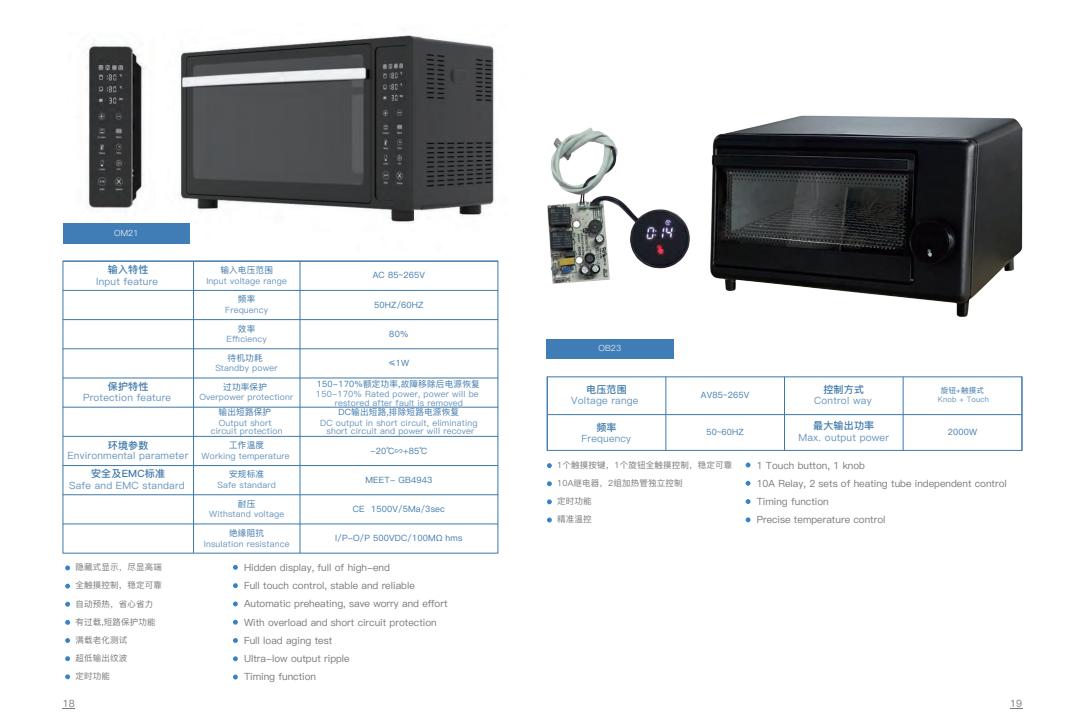
<style>
.page{position:relative;width:1066px;height:726px;background:#fff}
.page>*{position:absolute;margin:0;border:0;box-sizing:border-box;transform-origin:0 0}
.t1{font:10px "Ping Fang SC Medium";letter-spacing:.02em;color:rgb(62 120 170/.8)}
.t2{font:10px "Ping Fang SC Bold";letter-spacing:.02em;color:#3e78aa}
.t3{font:10px "Ping Fang SC Medium";color:#767a7d}
.t4{font:9.9px/18.2px "Ping Fang SC Medium";color:#767a7d}
.t5{font:8.6px/8.5px "Ping Fang SC Medium";letter-spacing:.02em;color:rgb(62 120 170/.8);text-align:center}
.t6{font:8.6px "Ping Fang SC Medium";letter-spacing:.02em;color:#3e78aa}
.t7{font:8.5px/18.2px "Ping Fang SC Medium";letter-spacing:.02em;color:#767a7d}
.t8{font:8.5px "Ping Fang SC Regular";letter-spacing:.02em;color:#fff}
.t9{font:8.5px "Ping Fang SC Medium";letter-spacing:.02em;color:#3e78aa}
.t10{font:7.6px "Ping Fang SC Medium";letter-spacing:.02em;color:rgb(62 120 170/.8)}
.t11{font:7.6px "Ping Fang SC Medium";color:#3e78aa}
</style>
<div class="page">
<img style="left:163px;top:35px;width:332px;height:209px">
<img style="left:87px;top:41px;width:59px;height:171px">
<div style="left:63px;top:224px;width:127px;height:19px;background:#407cb5"></div>
<svg style="left:65px;top:565px;width:5px;height:5px"></svg>
<svg style="left:65px;top:583px;width:5px;height:5px"></svg>
<svg style="left:65px;top:602px;width:5px;height:4px"></svg>
<svg style="left:65px;top:620px;width:5px;height:5px"></svg>
<svg style="left:65px;top:638px;width:5px;height:5px"></svg>
<svg style="left:65px;top:656px;width:5px;height:5px"></svg>
<svg style="left:65px;top:674px;width:5px;height:5px"></svg>
<svg style="left:233px;top:565px;width:5px;height:5px"></svg>
<svg style="left:233px;top:583px;width:5px;height:5px"></svg>
<svg style="left:233px;top:601px;width:5px;height:5px"></svg>
<svg style="left:233px;top:619px;width:5px;height:5px"></svg>
<svg style="left:233px;top:638px;width:5px;height:5px"></svg>
<svg style="left:233px;top:656px;width:5px;height:5px"></svg>
<svg style="left:233px;top:674px;width:5px;height:5px"></svg>
<hr style="left:63px;top:290px;width:435px;height:1px;background:#3e78aa">
<hr style="left:63px;top:319px;width:435px;height:1px;background:#3e78aa">
<hr style="left:63px;top:348px;width:435px;height:1px;background:#3e78aa">
<hr style="left:63px;top:378px;width:435px;height:1px;background:#3e78aa">
<hr style="left:63px;top:407px;width:435px;height:1px;background:#3e78aa">
<hr style="left:63px;top:436px;width:435px;height:1px;background:#3e78aa">
<hr style="left:63px;top:465px;width:435px;height:1px;background:#3e78aa">
<hr style="left:63px;top:494px;width:435px;height:1px;background:#3e78aa">
<hr style="left:63px;top:523px;width:435px;height:1px;background:#3e78aa">
<hr style="left:63px;top:553px;width:435px;height:1px;background:#3e78aa">
<hr style="left:193px;top:261px;width:1px;height:292px;background:#3e78aa">
<hr style="left:63px;top:261px;width:1px;height:292px;background:#3e78aa">
<hr style="left:300px;top:261px;width:1px;height:292px;background:#3e78aa">
<hr style="left:498px;top:261px;width:1px;height:292px;background:#3e78aa">
<hr style="left:63px;top:261px;width:435px;height:1px;background:#3e78aa">
<svg style="left:63px;top:708px;width:12px;height:1px"></svg>
<svg style="left:1010px;top:708px;width:12px;height:1px"></svg>
<div style="left:547px;top:339px;width:126px;height:19px;background:#407cb5"></div>
<svg style="left:547px;top:463px;width:5px;height:5px"></svg>
<svg style="left:547px;top:481px;width:5px;height:5px"></svg>
<svg style="left:547px;top:499px;width:5px;height:5px"></svg>
<svg style="left:547px;top:517px;width:5px;height:5px"></svg>
<svg style="left:746px;top:462px;width:4px;height:5px"></svg>
<svg style="left:746px;top:481px;width:4px;height:5px"></svg>
<svg style="left:746px;top:499px;width:4px;height:5px"></svg>
<svg style="left:746px;top:517px;width:4px;height:5px"></svg>
<div style="left:547px;top:376px;width:475px;height:75px;border:1px solid #3e78aa"></div>
<hr style="left:547px;top:414px;width:475px;height:1px;background:#3e78aa">
<hr style="left:665px;top:377px;width:1px;height:73px;background:#3e78aa">
<hr style="left:547px;top:377px;width:1px;height:73px;background:#3e78aa">
<hr style="left:784px;top:377px;width:1px;height:73px;background:#3e78aa">
<hr style="left:903px;top:377px;width:1px;height:73px;background:#3e78aa">
<hr style="left:1021px;top:377px;width:1px;height:73px;background:#3e78aa">
<img style="left:547px;top:127px;width:101px;height:157px">
<img style="left:648px;top:115px;width:375px;height:242px">
<p class="t8" style="left:114px;top:229px;width:26px">OM21</p>
<p class="t2" style="left:108px;top:263px;width:42px">输入特性</p>
<p class="t1" style="left:96px;top:275px;width:63px">Input feature</p>
<p class="t6" style="left:220px;top:265px;width:54px">输入电压范围</p>
<p class="t5" style="left:206px;top:276px;width:82px">Input voltage range</p>
<p class="t6" style="left:373px;top:270px;width:54px">AC 85~265V</p>
<p class="t6" style="left:238px;top:294px;width:19px">频率</p>
<p class="t5" style="left:225px;top:305px;width:44px">Frequency</p>
<p class="t6" style="left:374px;top:299px;width:51px">50HZ/60HZ</p>
<p class="t6" style="left:238px;top:323px;width:19px">效率</p>
<p class="t5" style="left:227px;top:335px;width:42px">Efficiency</p>
<p class="t6" style="left:389px;top:329px;width:21px">80%</p>
<p class="t6" style="left:228px;top:352px;width:37px">待机功耗</p>
<p class="t5" style="left:215px;top:364px;width:64px">Standby power</p>
<p class="t6" style="left:389px;top:358px;width:22px">≤1W</p>
<p class="t2" style="left:108px;top:380px;width:42px">保护特性</p>
<p class="t1" style="left:83px;top:392px;width:90px">Protection feature</p>
<p class="t2" style="left:108px;top:439px;width:42px">环境参数</p>
<p class="t1" style="left:67px;top:450px;width:122px">Environmental parameter</p>
<p class="t6" style="left:223px;top:382px;width:45px">过功率保护</p>
<p class="t5" style="left:199px;top:393px;width:95px">Overpower protectionr</p>
<p class="t6" style="left:219px;top:407px;width:54px">输出短路保护</p>
<p class="t5" style="left:211px;top:419px;width:73px">Output short circuit protection</p>
<p class="t6" style="left:229px;top:440px;width:37px">工作温度</p>
<p class="t5" style="left:202px;top:451px;width:89px">Working temperature</p>
<p class="t6" style="left:317px;top:378px;width:164px">150-170%额定功率,故障移除后电源恢复</p>
<p class="t5" style="left:316px;top:390px;width:164px">150-170% Rated power, power will be restored after fault is removed</p>
<p class="t6" style="left:338px;top:407px;width:122px">DC输出短路,排除短路电源恢复</p>
<p class="t5" style="left:320px;top:419px;width:159px">DC output in short circuit, eliminating short circuit and power will recover</p>
<p class="t6" style="left:370px;top:445px;width:58px">-20℃∽+85℃</p>
<p class="t2" style="left:91px;top:467px;width:76px">安全及EMC标准</p>
<p class="t1" style="left:69px;top:479px;width:117px">Safe and EMC standard</p>
<p class="t6" style="left:229px;top:469px;width:37px">安规标准</p>
<p class="t5" style="left:217px;top:481px;width:60px">Safe standard</p>
<p class="t6" style="left:365px;top:474px;width:68px">MEET- GB4943</p>
<p class="t6" style="left:238px;top:498px;width:19px">耐压</p>
<p class="t5" style="left:209px;top:510px;width:76px">Withstand voltage</p>
<p class="t6" style="left:353px;top:503px;width:94px">CE 1500V/5Ma/3sec</p>
<p class="t6" style="left:229px;top:528px;width:37px">绝缘阻抗</p>
<p class="t5" style="left:204px;top:539px;width:87px">Insulation resistance</p>
<p class="t6" style="left:335px;top:533px;width:129px">I/P-O/P 500VDC/100MΩ hms</p>
<p class="t7" style="left:75px;top:558px;width:88px">隐藏式显示，尽显高端全触摸控制，稳定可靠自动预热，省心省力有过载,短路保护功能满载老化测试<br>超低输出纹波<br>定时功能</p>
<p class="t4" style="left:244px;top:558px;width:205px">Hidden display, full of high-end<br>Full touch control, stable and reliable<br>Automatic preheating, save worry and effort<br>With overload and short circuit protection<br>Full load aging test<br>Ultra-low output ripple<br>Timing function</p>
<p class="t8" style="left:598px;top:344px;width:24px">OB23</p>
<p class="t2" style="left:586px;top:383px;width:42px">电压范围</p>
<p class="t1" style="left:571px;top:395px;width:69px">Voltage range</p>
<p class="t2" style="left:596px;top:421px;width:22px">频率</p>
<p class="t1" style="left:582px;top:433px;width:51px">Frequency</p>
<p class="t6" style="left:701px;top:390px;width:50px">AV85~265V</p>
<p class="t2" style="left:823px;top:383px;width:42px">控制方式</p>
<p class="t1" style="left:814px;top:395px;width:59px">Control way</p>
<p class="t11" style="left:941px;top:386px;width:45px">旋钮+触摸式</p>
<p class="t10" style="left:938px;top:395px;width:53px">Knob + Touch</p>
<p class="t2" style="left:813px;top:420px;width:62px">最大输出功率</p>
<p class="t1" style="left:798px;top:432px;width:92px">Max. output power</p>
<p class="t9" style="left:706px;top:427px;width:39px">50~60HZ</p>
<p class="t6" style="left:948px;top:427px;width:31px">2000W</p>
<p class="t7" style="left:557px;top:455px;width:177px">1个触摸按键，1个旋钮全触摸控制，稳定可靠<br>10A继电器，2组加热管独立控制<br>定时功能<br>精准温控</p>
<p class="t4" style="left:757px;top:456px;width:252px">1 Touch button, 1 knob<br>10A Relay, 2 sets of heating tube independent control<br>Timing function<br>Precise temperature control</p>
<p class="t3" style="left:63px;top:697px;width:13px">18</p>
<p class="t3" style="left:1010px;top:697px;width:13px">19</p>
</div>
